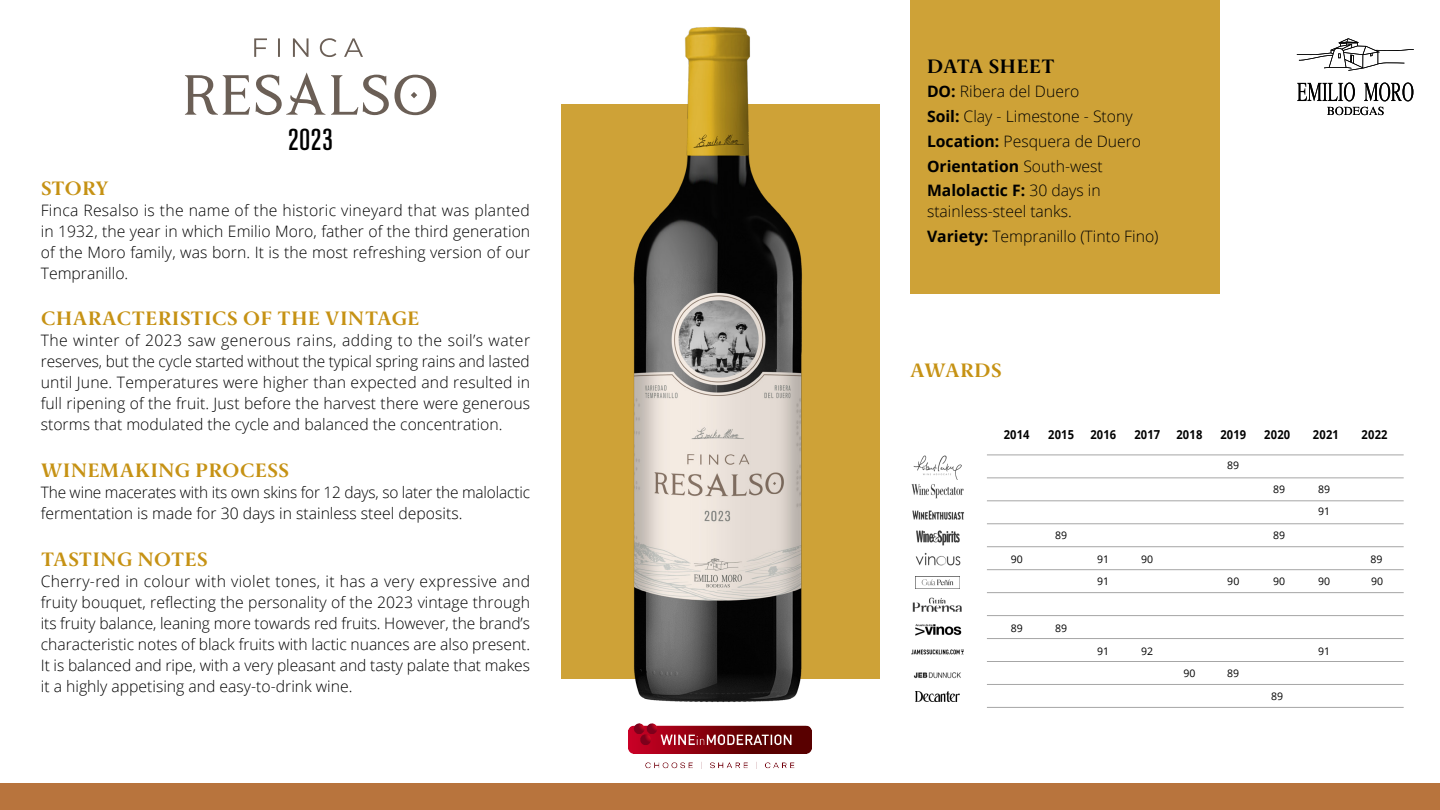
<style>
.page{position:relative;width:1440px;height:810px;background:#fff}
.page>*{position:absolute;margin:0;border:0;box-sizing:border-box;transform-origin:0 0}
.t1{font:500 condensed 30px "Akzidenz Grotesk BQ";color:#000}
.t2{font:700 19.5px "Berlingske Serif";letter-spacing:.04em;color:#c69214}
.t3{font:700 19.5px "Berlingske Serif";letter-spacing:.02em;color:#000}
.t4{font:300 15.75px/21px "Open Sans";color:#000;text-align:justify}
.t5{font:700 12.38px "Open Sans";letter-spacing:.015em;color:#000;scale:.9 1}
.t6{font:10.5px "Open Sans";color:#000}
.s1{font-weight:700}
</style>
<div class="page">
<svg style="left:1297px;top:38px;width:117px;height:33px"></svg>
<svg style="left:1327px;top:107px;width:57px;height:8px"></svg>
<svg style="left:1297px;top:83px;width:58px;height:18px"></svg>
<svg style="left:1364px;top:83px;width:49px;height:18px"></svg>
<div style="left:0;top:783px;width:1440px;height:27px;background:#b8743d"></div>
<img style="left:629px;top:724px;width:182px;height:44px">
<div style="left:910px;top:0;width:310px;height:294px;background:#cea237"></div>
<svg style="left:185px;top:38px;width:251px;height:77px"></svg>
<hr style="left:987px;top:455px;width:417px;height:1px;background:#a6a6a6">
<hr style="left:987px;top:477px;width:417px;height:1px;background:#a6a6a6">
<hr style="left:987px;top:500px;width:417px;height:1px;background:#a6a6a6">
<hr style="left:987px;top:523px;width:417px;height:1px;background:#a6a6a6">
<hr style="left:987px;top:546px;width:417px;height:1px;background:#a6a6a6">
<hr style="left:987px;top:569px;width:417px;height:1px;background:#a6a6a6">
<hr style="left:987px;top:592px;width:417px;height:1px;background:#a6a6a6">
<hr style="left:987px;top:615px;width:417px;height:1px;background:#a6a6a6">
<hr style="left:987px;top:638px;width:417px;height:1px;background:#a6a6a6">
<hr style="left:987px;top:661px;width:417px;height:1px;background:#a6a6a6">
<hr style="left:987px;top:684px;width:417px;height:1px;background:#a6a6a6">
<hr style="left:987px;top:707px;width:417px;height:1px;background:#a6a6a6">
<img style="left:913px;top:455px;width:49px;height:24px">
<img style="left:911px;top:479px;width:53px;height:20px">
<img style="left:912px;top:510px;width:53px;height:10px">
<img style="left:915px;top:530px;width:46px;height:36px">
<img style="left:916px;top:576px;width:44px;height:13px">
<img style="left:913px;top:597px;width:49px;height:15px">
<img style="left:915px;top:624px;width:47px;height:12px">
<img style="left:911px;top:649px;width:53px;height:6px">
<img style="left:913px;top:672px;width:48px;height:7px">
<img style="left:916px;top:692px;width:44px;height:9px">
<div style="left:561px;top:104px;width:318px;height:575px;background:#cea237"></div>
<img style="left:633px;top:26px;width:169px;height:676px">
<h1 class="t1" style="left:288px;top:123px;width:46px">2023</h1>
<p class="t2" style="left:41px;top:172px;width:69px">STORY</p>
<p class="t4" style="left:41px;top:199px;width:491px">Finca Resalso is the name of the historic vineyard that was planted in 1932, the year in which Emilio Moro, father of the third generation of the Moro family, was born. It is the most refreshing version of our Tempranillo.</p>
<p class="t2" style="left:41px;top:303px;width:380px">CHARACTERISTICS OF THE VINTAGE</p>
<p class="t4" style="left:41px;top:330px;width:491px">The winter of 2023 saw generous rains, adding to the soil’s water reserves, but the cycle started without the typical spring rains and lasted until June. Temperatures were higher than expected and resulted in full ripening of the fruit. Just before the harvest there were generous storms that modulated the cycle and balanced the concentration.</p>
<p class="t2" style="left:41px;top:455px;width:250px">WINEMAKING PROCESS</p>
<p class="t4" style="left:41px;top:482px;width:491px">The wine macerates with its own skins for 12 days, so later the malolactic fermentation is made for 30 days in stainless steel deposits.</p>
<p class="t2" style="left:41px;top:543px;width:168px">TASTING NOTES</p>
<p class="t4" style="left:41px;top:570px;width:491px">Cherry-red in colour with violet tones, it has a very expressive and fruity bouquet, reflecting the personality of the 2023 vintage through its fruity balance, leaning more towards red fruits. However, the brand’s characteristic notes of black fruits with lactic nuances are also present.<br>It is balanced and ripe, with a very pleasant and tasty palate that makes it a highly appetising and easy-to-drink wine.</p>
<p class="t3" style="left:927px;top:50px;width:129px">DATA SHEET</p>
<p class="t4" style="left:927px;top:79px;width:216px;line-height:24.8px;text-align:left"><span class="s1">DO:</span> Ribera del Duero<br><span class="s1">Soil:</span> Clay - Limestone - Stony<br><span class="s1">Location:</span> Pesquera de Duero<br><span class="s1">Orientation</span> South-west<br><span class="s1">Malolactic F:</span> 30 days in</p>
<p class="t4" style="left:927px;top:199px;width:233px;line-height:24.8px">stainless-steel tanks.<br><span class="s1">Variety:</span> Tempranillo (Tinto Fino)</p>
<p class="t2" style="left:910px;top:355px;width:93px">AWARDS</p>
<p class="t5" style="left:1004px;top:426px;width:30px">2014</p>
<p class="t5" style="left:1048px;top:426px;width:30px">2015</p>
<p class="t5" style="left:1090px;top:426px;width:30px">2016</p>
<p class="t5" style="left:1134px;top:426px;width:30px">2017</p>
<p class="t5" style="left:1176px;top:426px;width:30px">2018</p>
<p class="t5" style="left:1220px;top:426px;width:30px">2019</p>
<p class="t5" style="left:1264px;top:426px;width:30px">2020</p>
<p class="t5" style="left:1313px;top:426px;width:30px">2021</p>
<p class="t5" style="left:1362px;top:426px;width:30px">2022</p>
<p class="t6" style="left:1227px;top:458px;width:14px">89</p>
<p class="t6" style="left:1273px;top:482px;width:14px">89</p>
<p class="t6" style="left:1318px;top:482px;width:14px">89</p>
<p class="t6" style="left:1318px;top:504px;width:14px">91</p>
<p class="t6" style="left:1011px;top:552px;width:14px">90</p>
<p class="t6" style="left:1055px;top:528px;width:14px">89</p>
<p class="t6" style="left:1273px;top:528px;width:14px">89</p>
<p class="t6" style="left:1097px;top:552px;width:14px">91</p>
<p class="t6" style="left:1141px;top:552px;width:14px">90</p>
<p class="t6" style="left:1370px;top:552px;width:14px">89</p>
<p class="t6" style="left:1097px;top:574px;width:14px">91</p>
<p class="t6" style="left:1227px;top:574px;width:14px">90</p>
<p class="t6" style="left:1273px;top:574px;width:14px">90</p>
<p class="t6" style="left:1318px;top:574px;width:14px">90</p>
<p class="t6" style="left:1371px;top:574px;width:14px">90</p>
<p class="t6" style="left:1011px;top:621px;width:14px">89</p>
<p class="t6" style="left:1055px;top:621px;width:14px">89</p>
<p class="t6" style="left:1097px;top:644px;width:14px">91</p>
<p class="t6" style="left:1318px;top:644px;width:14px">91</p>
<p class="t6" style="left:1141px;top:644px;width:14px">92</p>
<p class="t6" style="left:1183px;top:666px;width:14px">90</p>
<p class="t6" style="left:1227px;top:666px;width:14px">89</p>
<p class="t6" style="left:1271px;top:689px;width:14px">89</p>
</div>
